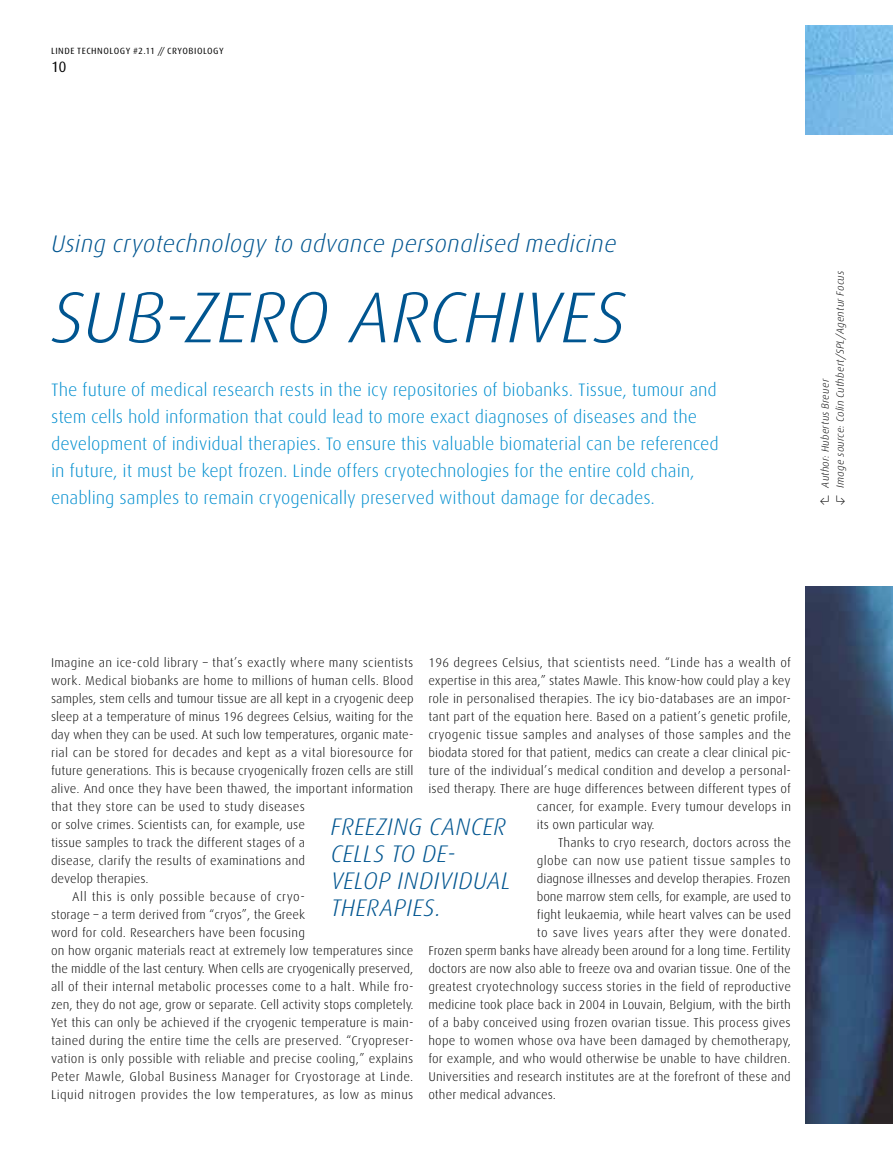
<style>
.page{position:relative;width:893px;height:1149px;background:#fff}
.page>*{position:absolute;margin:0;border:0;box-sizing:border-box;transform-origin:0 0}
.t1{font:italic 300 72px "Linde Dax";letter-spacing:-.015em;color:#005590}
.t2{font:italic 300 24px/27px "Linde Dax";letter-spacing:.005em;color:#005590}
.t3{font:300 18px/27px "Linde Dax";letter-spacing:-.005em;color:#008ecf}
.t4{font:15px "Linde Dax";color:#000}
.t5{font:13.2px "Linde Dax Light Expert";color:#000}
.t6{font:300 12.75px "Linde Dax";letter-spacing:.005em;color:#000}
.t7{font:300 12.75px "Linde Dax";letter-spacing:.025em;color:#000}
.t8{font:300 12.75px "Linde Dax";letter-spacing:.03em;color:#000}
.t9{font:italic 300 10.5px/15px "Linde Dax";letter-spacing:.02em;color:#000}
.t10{font:9px "Linde Dax";letter-spacing:.055em;color:#000}
</style>
<div class="page">
<img style="left:806px;top:26px;width:87px;height:1097px">
<div style="left:796px;top:135px;width:97px;height:450px;background:#fff"></div>
<p class="t10" style="left:51px;top:46px;width:174px">LINDE TECHNOLOGY #2.11 // CRYOBIOLOGY</p>
<p class="t4" style="left:51px;top:58px;width:17px">10</p>
<h2 class="t2" style="left:51px;top:230px;width:567px">USING CRYOTECHNOLOGY TO ADVANCE PERSONALISED MEDICINE</h2>
<h1 class="t1" style="left:51px;top:278px;width:573px">SUB-ZERO ARCHI VES</h1>
<p class="t3" style="left:51px;top:376px;width:669px">The future of medical research rests in the icy repositories of biobanks. Tissue, tumour and stem cells hold information that could lead to more exact diagnoses of diseases and the development of individual therapies. To ensure this valuable biomaterial can be referenced in future, it must be kept frozen. Linde offers cryotechnologies for the entire cold chain, enabling samples to remain cryogenically preserved without damage for decades.</p>
<p class="t9" style="left:818px;top:487px;width:218px;rotate:-90deg">AUTHOR: HUBERTUS BREUER<br>IMAGE SOURCE: COLIN CUTHBERT/SPL/AGENTUR FOCUS</p>
<p class="t5" style="left:835px;top:495px;width:12px">1</p>
<p class="t6" style="left:51px;top:655px;width:364px">Imagine an ice-cold library – that’s exactly where many scientists</p>
<p class="t6" style="left:51px;top:673px;width:364px">work. Medical biobanks are home to millions of human cells. Blood</p>
<p class="t6" style="left:51px;top:691px;width:364px">samples, stem cells and tumour tissue are all kept in a cryogenic deep</p>
<p class="t6" style="left:51px;top:709px;width:364px">sleep at a temperature of minus 196 degrees Celsius, waiting for the</p>
<p class="t6" style="left:51px;top:727px;width:364px">day when they can be used. At such low temperatures, organic mate-</p>
<p class="t6" style="left:51px;top:745px;width:364px">rial can be stored for decades and kept as a vital bioresource for</p>
<p class="t6" style="left:51px;top:763px;width:364px">future generations. This is because cryogenically frozen cells are still</p>
<p class="t6" style="left:51px;top:781px;width:364px">alive. And once they have been thawed, the important information</p>
<p class="t6" style="left:51px;top:799px;width:255px">that they store can be used to study diseases</p>
<p class="t6" style="left:51px;top:817px;width:255px">or solve crimes. Scientists can, for example, use</p>
<p class="t6" style="left:51px;top:835px;width:256px">tissue samples to track the different stages of a</p>
<p class="t6" style="left:51px;top:853px;width:256px">disease, clarify the results of examinations and</p>
<p class="t6" style="left:51px;top:871px;width:99px">develop therapies.</p>
<p class="t8" style="left:72px;top:889px;width:232px">All this is only possible because of cryo-</p>
<p class="t6" style="left:51px;top:907px;width:256px">storage – a term derived from “cryos”, the Greek</p>
<p class="t6" style="left:51px;top:925px;width:255px">word for cold. Researchers have been focusing</p>
<p class="t6" style="left:51px;top:943px;width:364px">on how organic materials react at extremely low temperatures since</p>
<p class="t6" style="left:51px;top:961px;width:364px">the middle of the last century. When cells are cryogenically preserved,</p>
<p class="t6" style="left:51px;top:979px;width:364px">all of their internal metabolic processes come to a halt. While fro-</p>
<p class="t6" style="left:51px;top:997px;width:364px">zen, they do not age, grow or separate. Cell activity stops completely.</p>
<p class="t6" style="left:51px;top:1015px;width:364px">Yet this can only be achieved if the cryogenic temperature is main-</p>
<p class="t6" style="left:51px;top:1033px;width:364px">tained during the entire time the cells are preserved. “Cryopreser-</p>
<p class="t6" style="left:51px;top:1051px;width:364px">vation is only possible with reliable and precise cooling,” explains</p>
<p class="t7" style="left:51px;top:1069px;width:364px">Peter Mawle, Global Business Manager for Cryostorage at Linde.</p>
<p class="t8" style="left:51px;top:1087px;width:364px">Liquid nitrogen provides the low temperatures, as low as minus</p>
<p class="t7" style="left:428px;top:655px;width:364px">196 degrees Celsius, that scientists need. “Linde has a wealth of</p>
<p class="t6" style="left:428px;top:673px;width:364px">expertise in this area,” states Mawle. This know-how could play a key</p>
<p class="t6" style="left:428px;top:691px;width:364px">role in personalised therapies. The icy bio-databases are an impor-</p>
<p class="t6" style="left:428px;top:709px;width:364px">tant part of the equation here. Based on a patient’s genetic profile,</p>
<p class="t7" style="left:428px;top:727px;width:364px">cryogenic tissue samples and analyses of those samples and the</p>
<p class="t6" style="left:428px;top:745px;width:364px">biodata stored for that patient, medics can create a clear clinical pic-</p>
<p class="t6" style="left:428px;top:763px;width:364px">ture of the individual’s medical condition and develop a personal-</p>
<p class="t6" style="left:428px;top:781px;width:364px">ised therapy. There are huge differences between different types of</p>
<p class="t6" style="left:537px;top:799px;width:256px">cancer, for example. Every tumour develops in</p>
<p class="t6" style="left:537px;top:817px;width:119px">its own particular way.</p>
<p class="t6" style="left:558px;top:835px;width:234px">Thanks to cryo research, doctors across the</p>
<p class="t8" style="left:537px;top:853px;width:255px">globe can now use patient tissue samples to</p>
<p class="t6" style="left:537px;top:871px;width:255px">diagnose illnesses and develop therapies. Frozen</p>
<p class="t6" style="left:537px;top:889px;width:256px">bone marrow stem cells, for example, are used to</p>
<p class="t6" style="left:537px;top:907px;width:256px">fight leukaemia, while heart valves can be used</p>
<p class="t8" style="left:537px;top:925px;width:256px">to save lives years after they were donated.</p>
<p class="t6" style="left:428px;top:943px;width:364px">Frozen sperm banks have already been around for a long time. Fertility</p>
<p class="t6" style="left:428px;top:961px;width:364px">doctors are now also able to freeze ova and ovarian tissue. One of the</p>
<p class="t6" style="left:428px;top:979px;width:364px">greatest cryotechnology success stories in the field of reproductive</p>
<p class="t6" style="left:428px;top:997px;width:364px">medicine took place back in 2004 in Louvain, Belgium, with the birth</p>
<p class="t6" style="left:428px;top:1015px;width:364px">of a baby conceived using frozen ovarian tissue. This process gives</p>
<p class="t6" style="left:428px;top:1033px;width:364px">hope to women whose ova have been damaged by chemotherapy,</p>
<p class="t6" style="left:428px;top:1051px;width:364px">for example, and who would otherwise be unable to have children.</p>
<p class="t6" style="left:428px;top:1069px;width:364px">Universities and research institutes are at the forefront of these and</p>
<p class="t6" style="left:428px;top:1087px;width:129px">other medical advances.</p>
<h2 class="t2" style="left:331px;top:813px;width:177px">FREEZING CA NCER<br>CELLS TO DE-<br>VELOP INDIVIDUAL<br>THERAPI ES.</h2>
</div>
